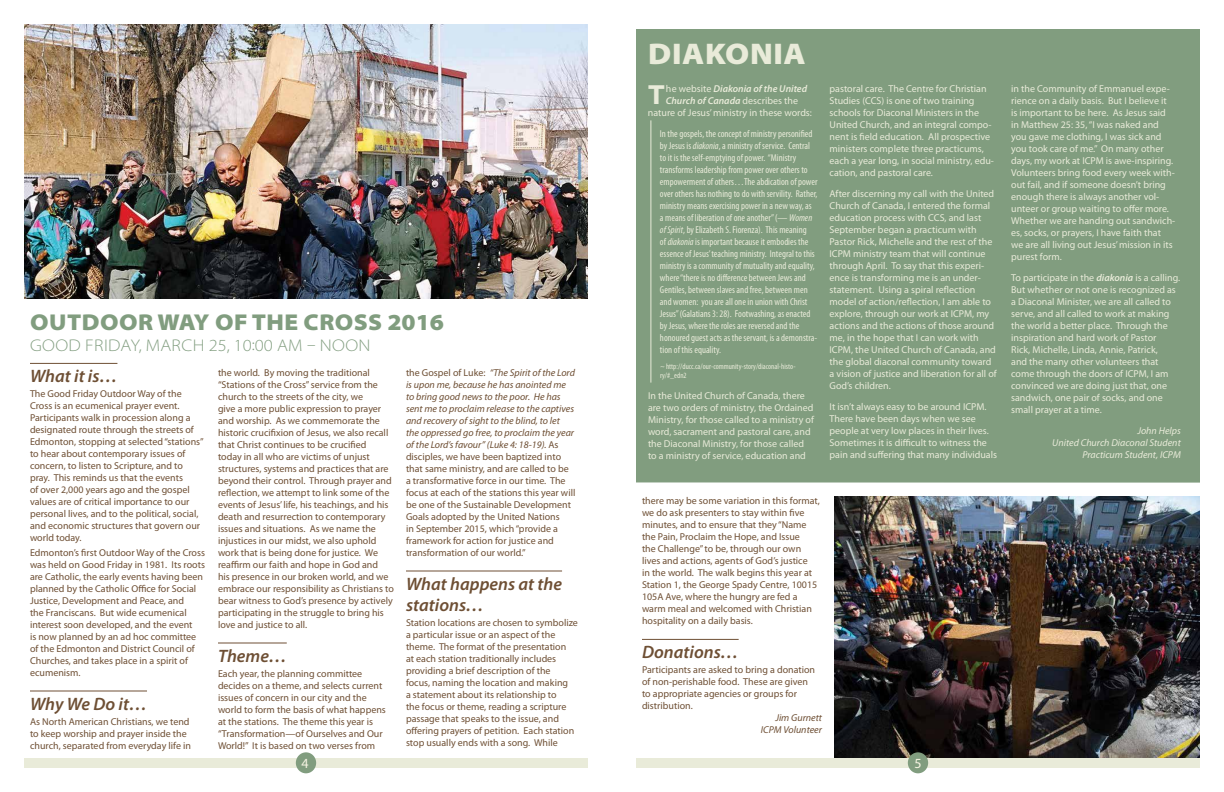
<style>
.page{position:relative;width:1224px;height:792px;background:#fff}
.page>*{position:absolute;margin:0;border:0;box-sizing:border-box;transform-origin:0 0}
.t1{font:900 semi-expanded 30px "Myriad Pro";letter-spacing:.02em;color:#e9ebd9}
.t2{font:700 semi-expanded 27.8px "Myriad Pro";color:#e9ebd9}
.t3{font:900 semi-expanded 23px "Myriad Pro";letter-spacing:.02em;color:#819d7f}
.t4{font:italic 600 18px/21.6px "Myriad Pro";color:#6e4f34}
.t5{font:300 semi-expanded 17px "Myriad Pro";letter-spacing:.02em;color:#819d7f}
.t6{font:14px "Myriad Pro";color:#f7f4e3}
.t7{font:10px/12px "Myriad Pro";color:#6e4f34}
.t8{font:10px/12px "Myriad Pro";color:#e9ebd9}
.t9{font:condensed 10px/12px "Myriad Pro";color:#e9ebd9}
.t10{font:italic 10px/12px "Myriad Pro";color:#e9ebd9;text-align:right}
.t11{font:italic 600 10px "Myriad Pro";color:#e9ebd9}
.t12{font:italic 10px/12px "Myriad Pro";color:#6e4f34;text-align:right}
.t13{font:condensed 8px/9.6px "Myriad Pro";color:#e9ebd9}
.s1{font-style:italic}
.s2{font-weight:400;font-style:normal}
.s3{font-weight:600;font-style:italic}
</style>
<div class="page">
<div style="left:24px;top:758px;width:564px;height:10px;background:#e9ebd9"></div>
<div style="left:296px;top:752px;width:20px;height:21px;background:#819d7f;border-radius:50%"></div>
<hr style="left:30px;top:363px;width:87px;height:1px;background:#6e4f34">
<hr style="left:30px;top:690px;width:117px;height:2px;background:#6e4f34">
<hr style="left:218px;top:642px;width:69px;height:2px;background:#6e4f34">
<hr style="left:406px;top:570px;width:156px;height:2px;background:#6e4f34">
<img style="left:24px;top:24px;width:564px;height:275px">
<div style="left:636px;top:29px;width:564px;height:454px;background:#819d7f"></div>
<img style="left:834px;top:497px;width:366px;height:261px">
<div style="left:636px;top:758px;width:564px;height:10px;background:#e9ebd9"></div>
<hr style="left:642px;top:639px;width:97px;height:1px;background:#6e4f34">
<hr style="left:650px;top:120px;width:1px;height:263px;background:#e9ebd9">
<div style="left:908px;top:752px;width:20px;height:21px;background:#819d7f;border-radius:50%"></div>
<h3 class="t3" style="left:30px;top:309px;width:415px">OUTDOOR WAY OF THE CROSS 2016</h3>
<h3 class="t5" style="left:30px;top:336px;width:342px">GOOD FRIDAY, MARCH 25, 10:00 AM – NOON</h3>
<h3 class="t4" style="left:30px;top:365px;width:89px">What it is…</h3>
<p class="t7" style="left:30px;top:387px;width:175px">The Good Friday Outdoor Way of the Cross is an ecumenical prayer event.<br>Participants walk in procession along a designated route through the streets of Edmonton, stopping at selected “stations” to hear about contemporary issues of concern, to listen to Scripture, and to pray. This reminds us that the events<br>of over 2,000 years ago and the gospel values are of critical importance to our personal lives, and to the political, social, and economic structures that govern our world today.</p>
<p class="t7" style="left:30px;top:546px;width:177px">Edmonton’s first Outdoor Way of the Cross was held on Good Friday in 1981. Its roots are Catholic, the early events having been planned by the Catholic Office for Social Justice, Development and Peace, and<br>the Franciscans. But wide ecumenical interest soon developed, and the event<br>is now planned by an ad hoc committee of the Edmonton and District Council of Churches, and takes place in a spirit of ecumenism.</p>
<h3 class="t4" style="left:30px;top:692px;width:119px">Why We Do it…</h3>
<p class="t7" style="left:30px;top:715px;width:163px">As North American Christians, we tend to keep worship and prayer inside the church, separated from everyday life in</p>
<p class="t7" style="left:218px;top:366px;width:177px">the world. By moving the traditional “Stations of the Cross” service from the church to the streets of the city, we<br>give a more public expression to prayer and worship. As we commemorate the historic crucifixion of Jesus, we also recall that Christ continues to be crucified<br>today in all who are victims of unjust structures, systems and practices that are beyond their control. Through prayer and reflection, we attempt to link some of the events of Jesus’ life, his teachings, and his death and resurrection to contemporary issues and situations. As we name the injustices in our midst, we also uphold work that is being done for justice. We reaffirm our faith and hope in God and<br>his presence in our broken world, and we embrace our responsibility as Christians to bear witness to God’s presence by actively participating in the struggle to bring his love and justice to all.</p>
<h3 class="t4" style="left:218px;top:644px;width:70px">Theme…</h3>
<p class="t7" style="left:218px;top:667px;width:169px">Each year, the planning committee decides on a theme, and selects current issues of concern in our city and the world to form the basis of what happens at the stations. The theme this year is “Transformation—of Ourselves and Our World!” It is based on two verses from</p>
<h3 class="t6" style="left:301px;top:754px;width:9px">4</h3>
<p class="t7" style="left:406px;top:366px;width:171px">the Gospel of Luke: <span class="s1">“The Spirit of the Lord is upon me, because he has anointed me to bring good news to the poor. He has sent me to proclaim release to the captives and recovery of sight to the blind, to let<br>the oppressed go free, to proclaim the year of the Lord’s favour” (Luke 4: 18-19).</span> As disciples, we have been baptized into that same ministry, and are called to be a transformative force in our time. The focus at each of the stations this year will be one of the Sustainable Development Goals adopted by the United Nations<br>in September 2015, which “provide a framework for action for justice and transformation of our world.”</p>
<h3 class="t4" style="left:406px;top:572px;width:158px">What happens at the stations…</h3>
<p class="t7" style="left:406px;top:617px;width:173px">Station locations are chosen to symbolize a particular issue or an aspect of the theme. The format of the presentation<br>at each station traditionally includes providing a brief description of the<br>focus, naming the location and making<br>a statement about its relationship to<br>the focus or theme, reading a scripture passage that speaks to the issue, and offering prayers of petition. Each station stop usually ends with a song. While</p>
<h1 class="t1" style="left:648px;top:37px;width:159px">DIAKONIA</h1>
<h2 class="t2" style="left:648px;top:79px;width:18px">T</h2>
<p class="t11" style="left:666px;top:82px;width:143px"><span class="s2">he website</span> Diakonia of the United</p>
<p class="t11" style="left:666px;top:94px;width:134px">Church of Canada <span class="s2">describes the</span></p>
<p class="t8" style="left:648px;top:107px;width:166px">nature of Jesus’ ministry in these words:</p>
<p class="t9" style="left:660px;top:128px;width:159px">In the gospels, the concept of ministry personified by Jesus is <span class="s1">diakonia</span>, a ministry of service. Central to it is the self-emptying of power. “Ministry transforms leadership from power over others to empowerment of others…The abdication of power over others has nothing to do with servility. Rather, ministry means exercising power in a new way, as a means of liberation of one another” (— <span class="s1">Women of Spirit</span>, by Elizabeth S. Fiorenza). This meaning<br>of <span class="s1">diakonia</span> is important because it embodies the essence of Jesus’ teaching ministry. Integral to this ministry is a community of mutuality and equality, where “there is no difference between Jews and Gentiles, between slaves and free, between men and women: you are all one in union with Christ Jesus” (Galatians 3: 28). Footwashing, as enacted by Jesus, where the roles are reversed and the honoured guest acts as the servant, is a demonstra&shy;tion of this equality.</p>
<p class="t13" style="left:660px;top:361px;width:137px">~ http://ducc.ca/our-community-story/diaconal-histo&shy;ry/#_edn2</p>
<p class="t8" style="left:648px;top:390px;width:167px">In the United Church of Canada, there are two orders of ministry, the Ordained Ministry, for those called to a ministry of word, sacrament and pastoral care, and the Diaconal Ministry, for those called to a ministry of service, education and</p>
<p class="t8" style="left:830px;top:83px;width:166px">pastoral care. The Centre for Christian Studies (CCS) is one of two training schools for Diaconal Ministers in the United Church, and an integral compo&shy;nent is field education. All prospective ministers complete three practicums, each a year long, in social ministry, edu&shy;cation, and pastoral care.</p>
<p class="t8" style="left:830px;top:188px;width:169px">After discerning my call with the United Church of Canada, I entered the formal education process with CCS, and last September began a practicum with Pastor Rick, Michelle and the rest of the ICPM ministry team that will continue through April. To say that this experi&shy;ence is transforming me is an under&shy;statement. Using a spiral reflection model of action/reflection, I am able to explore, through our work at ICPM, my actions and the actions of those around me, in the hope that I can work with ICPM, the United Church of Canada, and the global diaconal community toward a vision of justice and liberation for all of God’s children.</p>
<p class="t8" style="left:830px;top:401px;width:169px">It isn’t always easy to be around ICPM.<br>There have been days when we see people at very low places in their lives.<br>Sometimes it is difficult to witness the pain and suffering that many individuals</p>
<p class="t8" style="left:1011px;top:83px;width:166px">in the Community of Emmanuel expe&shy;rience on a daily basis. But I believe it is important to be here. As Jesus said in Matthew 25: 35, “I was naked and you gave me clothing, I was sick and you took care of me.” On many other days, my work at ICPM is awe-inspiring.<br>Volunteers bring food every week with&shy;out fail, and if someone doesn’t bring enough there is always another vol&shy;unteer or group waiting to offer more.<br>Whether we are handing out sandwich&shy;es, socks, or prayers, I have faith that we are all living out Jesus’ mission in its purest form.</p>
<p class="t8" style="left:1011px;top:272px;width:171px">To participate in the <span class="s3">diakonia</span> is a calling.<br>But whether or not one is recognized as a Diaconal Minister, we are all called to serve, and all called to work at making the world a better place. Through the inspiration and hard work of Pastor<br>Rick, Michelle, Linda, Annie, Patrick,<br>and the many other volunteers that come through the doors of ICPM, I am convinced we are doing just that, one sandwich, one pair of socks, and one small prayer at a time.</p>
<p class="t10" style="left:1052px;top:425px;width:130px">John Helps<br>United Church Diaconal Student<br>Practicum Student, ICPM</p>
<p class="t7" style="left:642px;top:495px;width:179px">there may be some variation in this format, we do ask presenters to stay within five minutes, and to ensure that they “Name the Pain, Proclaim the Hope, and Issue<br>the Challenge” to be, through our own lives and actions, agents of God’s justice<br>in the world. The walk begins this year at Station 1, the George Spady Centre, 10015<br>105A Ave, where the hungry are fed a warm meal and welcomed with Christian hospitality on a daily basis.</p>
<h3 class="t4" style="left:642px;top:641px;width:98px">Donations…</h3>
<p class="t7" style="left:642px;top:663px;width:175px">Participants are asked to bring a donation of non-perishable food. These are given to appropriate agencies or groups for distribution.</p>
<p class="t12" style="left:761px;top:711px;width:63px">Jim Gurnett<br>ICPM Volunteer</p>
<h3 class="t6" style="left:914px;top:755px;width:9px">5</h3>
</div>
